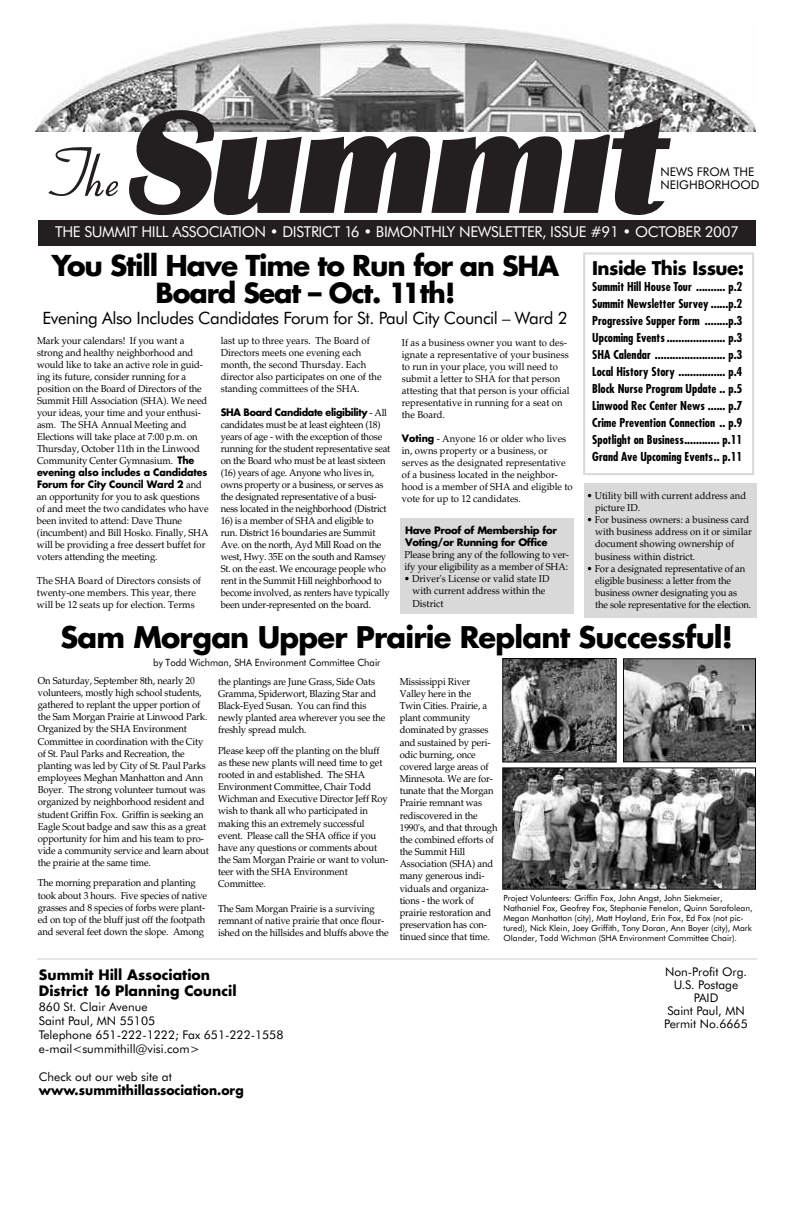
<style>
.page{position:relative;width:792px;height:1224px;background:#fff}
.page>*{position:absolute;margin:0;border:0;box-sizing:border-box;transform-origin:0 0}
.t1{font:700 29px "Futura";letter-spacing:-.03em;color:#000}
.t2{font:700 28px "Futura";letter-spacing:-.04em;color:#000}
.t3{font:700 27px "Futura";letter-spacing:-.04em;color:#000}
.t4{font:700 18.4px "Futura";letter-spacing:-.03em;color:#000}
.t5{font:17px "Futura BT";letter-spacing:-.025em;color:#000}
.t6{font:15px "Futura BT";letter-spacing:-.025em;color:#fff}
.t7{font:700 14px/16px "Futura";color:#000}
.t8{font:700 13px "Futura";color:#000;scale:.95 1}
.t9{font:700 condensed 12px/17px "Futura";color:#000;text-align:justify}
.t10{font:12px/13px "Futura BT";color:#000}
.t11{font:10px/12.2px "Palatino";letter-spacing:-.015em;color:#000;scale:.95 1}
.t12{font:700 10px/12px "Futura";letter-spacing:-.03em;color:#000;scale:.95 1}
.t13{font:700 10px/12px "Futura";letter-spacing:-.03em;color:#000}
.t14{font:10px "Futura BT";color:#000;scale:.95 1}
.t15{font:8.5px/10px "Futura BT";color:#000}
.s1{font-size:27px}
.s2{font-family:"Futura";font-weight:700}
.s3{font-family:"Palatino";font-weight:400}
</style>
<div class="page">
<div style="left:400px;top:518px;width:174px;height:96px;background:#d9d9d9"></div>
<div style="left:584px;top:484px;width:172px;height:134px;background:#d9d9d9"></div>
<hr style="left:37px;top:959px;width:720px;height:1px;background:#ccc">
<img style="left:36px;top:24px;width:720px;height:108px">
<svg style="left:48px;top:147px;width:70px;height:49px"></svg>
<svg style="left:125px;top:110px;width:546px;height:105px"></svg>
<div style="left:38px;top:220px;width:718px;height:26px;background:#231f20"></div>
<div style="left:583px;top:252px;width:171px;height:223px;border:2px solid #d9d9d9"></div>
<img style="left:504px;top:769px;width:250px;height:119px">
<div style="left:502px;top:767px;width:254px;height:123px;border:1px solid #000"></div>
<img style="left:625px;top:660px;width:129px;height:100px">
<div style="left:623px;top:658px;width:133px;height:104px;border:1px solid #000"></div>
<img style="left:504px;top:660px;width:111px;height:100px">
<div style="left:502px;top:658px;width:115px;height:104px;border:1px solid #000"></div>
<p class="t10" style="left:661px;top:166px;width:100px">NEWS FROM THE<br>NEIGHBORHOOD</p>
<h3 class="t6" style="left:55px;top:226px;width:685px">THE SUMMIT HILL ASSOCIATION • DISTRICT 16 • BIMONTHLY NEWSLETTER, ISSUE #91 • OCTOBER 2007</h3>
<h2 class="t2" style="left:52px;top:253px;width:509px">You Still Have Time to Run for <span class="s1">an SHA</span></h2>
<h3 class="t3" style="left:156px;top:281px;width:301px">Board Seat – Oct. 11th!</h3>
<h3 class="t5" style="left:42px;top:311px;width:527px">Evening Also Includes Candidates Forum for St. Paul City Council – Ward 2</h3>
<p class="t11" style="left:37px;top:336px;width:181px">Mark your calendars! If you want a strong and healthy neighborhood and would like to take an active role in guid&shy;ing its future, consider running for a position on the Board of Directors of the Summit Hill Association (SHA). We need your ideas, your time and your enthusi&shy;asm. The SHA Annual Meeting and Elections will take place at 7:00 p.m. on Thursday, October 11th in the Linwood Community Center Gymnasium. <span class="s2">The</span></p>
<p class="t12" style="left:37px;top:467px;width:181px">evening also includes a Candidates<br>Forum for City Council Ward 2 <span class="s3">and</span></p>
<p class="t11" style="left:37px;top:492px;width:182px">an opportunity for you to ask questions of and meet the two candidates who have been invited to attend: Dave Thune (incumbent) and Bill Hosko. Finally, SHA will be providing a free dessert buffet for voters attending the meeting.</p>
<p class="t11" style="left:37px;top:576px;width:174px">The SHA Board of Directors consists of twenty-one members. This year, there will be 12 seats up for election. Terms</p>
<p class="t11" style="left:221px;top:336px;width:171px">last up to three years. The Board of Directors meets one evening each month, the second Thursday. Each director also participates on one of the standing committees of the SHA.</p>
<p class="t12" style="left:221px;top:408px;width:177px">SHA Board Candidate eligibility <span class="s3">- All</span></p>
<p class="t11" style="left:221px;top:420px;width:180px">candidates must be at least eighteen (18) years of age - with the exception of those running for the student representative seat on the Board who must be at least sixteen (16) years of age. Anyone who lives in, owns property or a business, or serves as the designated representative of a busi&shy;ness located in the neighborhood (District</p>
<p class="t11" style="left:221px;top:516px;width:179px">16) is a member of SHA and eligible to run. District 16 boundaries are Summit Ave. on the north, Ayd Mill Road on the west, Hwy. 35E on the south and Ramsey St. on the east. We encourage people who rent in the Summit Hill neighborhood to become involved, as renters have typically been under-represented on the board.</p>
<p class="t11" style="left:402px;top:338px;width:178px">If as a business owner you want to des&shy;ignate a representative of your business to run in your place, you will need to submit a letter to SHA for that person attesting that that person is your official representative in running for a seat on the Board.</p>
<p class="t11" style="left:402px;top:434px;width:181px"><span class="s2">Voting</span> - Anyone 16 or older who lives in, owns property or a business, or serves as the designated representative of a business located in the neighbor&shy;hood is a member of SHA and eligible to vote for up to 12 candidates.</p>
<p class="t13" style="left:405px;top:525px;width:153px">Have Proof of Membership for<br>Voting/or Running for Office</p>
<p class="t11" style="left:405px;top:550px;width:175px">Please bring any of the following to ver&shy;ify your eligibility as a member of SHA:</p>
<p class="t11" style="left:412px;top:574px;width:146px;text-indent:-8px">• Driver's License or valid state ID with current address within the<br>District</p>
<h3 class="t4" style="left:592px;top:260px;width:154px">Inside This Issue:</h3>
<p class="t9" style="left:592px;top:279px;width:152px">Summit Hill House Tour .......... p.2<br>Summit Newsletter Survey ......p.2<br>Progressive Supper Form ........p.3<br>Upcoming Events .................... p.3<br>SHA Calendar ........................ p.3<br>Local History Story ................ p.4<br>Block Nurse Program Update .. p.5<br>Linwood Rec Center News ...... p.7<br>Crime Prevention Connection .. p.9<br>Spotlight on Business............ p.11<br>Grand Ave Upcoming Events.. p.11</p>
<p class="t11" style="left:595px;top:490px;width:161px;text-indent:-8px">• Utility bill with current address and picture ID.</p>
<p class="t11" style="left:595px;top:515px;width:167px;text-indent:-8px">• For business owners: a business card with business address on it or similar document showing ownership of business within district.</p>
<p class="t11" style="left:595px;top:563px;width:166px;text-indent:-8px">• For a designated representative of an eligible business: a letter from the business owner designating you as the sole representative for the election.</p>
<h1 class="t1" style="left:60px;top:623px;width:674px">Sam Morgan Upper Prairie Replant Successful!</h1>
<p class="t14" style="left:153px;top:658px;width:241px">by Todd Wichman, SHA Environment Committee Chair</p>
<p class="t11" style="left:38px;top:675px;width:182px">On Saturday, September 8th, nearly 20 volunteers, mostly high school students, gathered to replant the upper portion of the Sam Morgan Prairie at Linwood Park.<br>Organized by the SHA Environment Committee in coordination with the City of St. Paul Parks and Recreation, the planting was led by City of St. Paul Parks employees Meghan Manhatton and Ann Boyer. The strong volunteer turnout was organized by neighborhood resident and student Griffin Fox. Griffin is seeking an Eagle Scout badge and saw this as a great opportunity for him and his team to pro&shy;vide a community service and learn about the prairie at the same time.</p>
<p class="t11" style="left:38px;top:878px;width:180px">The morning preparation and planting took about 3 hours. Five species of native grasses and 8 species of forbs were plant&shy;ed on top of the bluff just off the footpath and several feet down the slope. Among</p>
<p class="t11" style="left:218px;top:676px;width:178px">the plantings are June Grass, Side Oats Gramma, Spiderwort, Blazing Star and Black-Eyed Susan. You can find this newly planted area wherever you see the freshly spread mulch.</p>
<p class="t11" style="left:218px;top:745px;width:181px">Please keep off the planting on the bluff as these new plants will need time to get rooted in and established. The SHA Environment Committee, Chair Todd Wichman and Executive Director Jeff Roy wish to thank all who participated in making this an extremely successful event. Please call the SHA office if you have any questions or comments about the Sam Morgan Prairie or want to volun&shy;teer with the SHA Environment Committee.</p>
<p class="t11" style="left:218px;top:903px;width:181px">The Sam Morgan Prairie is a surviving remnant of native prairie that once flour&shy;ished on the hillsides and bluffs above the</p>
<h3 class="t7" style="left:39px;top:968px;width:199px">Summit Hill Association<br>District 16 Planning Council</h3>
<p class="t10" style="left:39px;top:1001px;width:246px;line-height:14px">860 St. Clair Avenue<br>Saint Paul, MN 55105<br>Telephone 651-222-1222; Fax 651-222-1558 e-mail&lt;summithill@visi.com&gt;</p>
<p class="t10" style="left:39px;top:1072px;width:134px">Check out our web site at</p>
<h3 class="t8" style="left:39px;top:1085px;width:217px">www.summithillassociation.org</h3>
<p class="t11" style="left:400px;top:676px;width:105px">Mississippi River<br>Valley here in the<br>Twin Cities. Prairie, a plant community dominated by grasses and sustained by peri&shy;odic burning, once covered large areas of<br>Minnesota. We are for&shy;tunate that the Morgan<br>Prairie remnant was rediscovered in the<br>1990's, and that through the combined efforts of the Summit Hill<br>Association (SHA) and many generous indi&shy;viduals and organiza&shy;tions - the work of prairie restoration and preservation has con&shy;tinued since that time.</p>
<p class="t15" style="left:503px;top:894px;width:251px">Project Volunteers: Griffin Fox, John Angst, John Siekmeier, Nathaniel Fox, Geofrey Fox, Stephanie Fenelon, Quinn Sarafolean, Megan Manhatton (city), Matt Hoyland, Erin Fox, Ed Fox (not pic&shy;tured), Nick Klein, Joey Griffith, Tony Doran, Ann Boyer (city), Mark Olander, Todd Wichman (SHA Environment Committee Chair).</p>
<p class="t10" style="left:664px;top:966px;width:85px;text-align:center">Non-Profit Org.<br>U.S. Postage<br>PAID<br>Saint Paul, MN<br>Permit No.6665</p>
</div>
